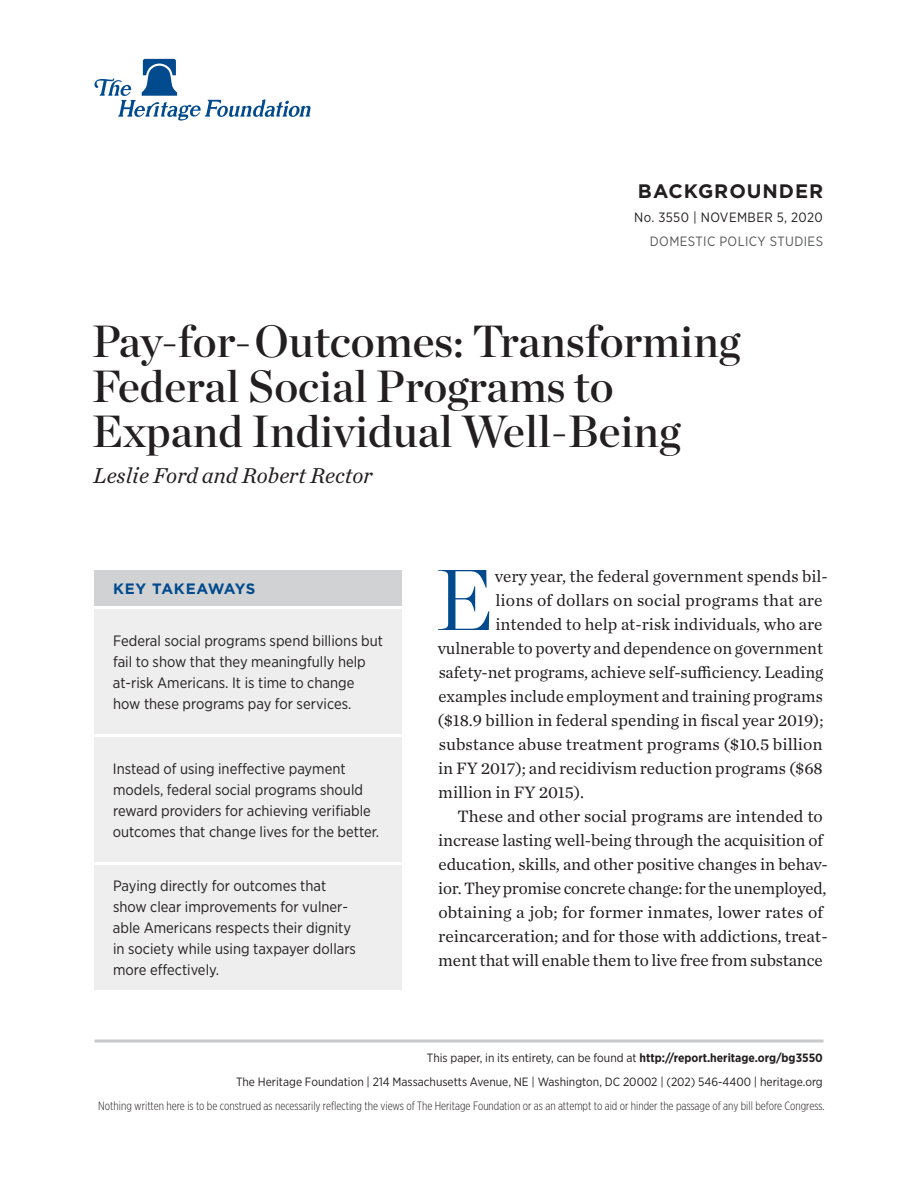
<style>
.page{position:relative;width:918px;height:1188px;background:#fff}
.page>*{position:absolute;margin:0;border:0;box-sizing:border-box;transform-origin:0 0}
.Body_Text___DROP_CAP{font:300 86.1px "Chronicle Display";color:#004a8d}
.Paper_Title{font:45px/45px "Chronicle Display Semi";color:#231f20}
.Byline{font:italic 22.5px "Chronicle Text G1";color:#231f20}
.t1{font:700 19.5px "Gotham";letter-spacing:.05em;color:#231f20}
.Body_Text___DROP_CAP-2{font:17.25px "Chronicle Text G1";color:#231f20}
.Body_Text{font:17.25px/24px "Chronicle Text G1";letter-spacing:-.01em;color:#231f20}
.Key_Takeaways{font:15px/21px "Gotham Narrow";color:#231f20}
.Key_Takeaways___HEAD{font:700 15px "Gotham";letter-spacing:.03em;color:#004a8d}
.t2{font:13.5px "Gotham Narrow";letter-spacing:.03em;color:#231f20}
.t3{font:13.5px "Gotham Narrow";letter-spacing:.03em;color:#57585a}
.t4{font:12px/24px "Gotham Narrow";color:#231f20;text-align:right}
.t5{font:300 12px "Gotham X Narrow";color:#231f20}
.s1{font-weight:700}
</style>
<div class="page">
<hr style="left:94px;top:1040px;width:730px;height:2px;background:#c7c8ca">
<svg style="left:94px;top:59px;width:216px;height:62px"></svg>
<div style="left:94px;top:609px;width:308px;height:125px;background:#eeeeef"></div>
<div style="left:94px;top:570px;width:308px;height:36px;background:#d1d2d4"></div>
<div style="left:94px;top:737px;width:308px;height:125px;background:#eeeeef"></div>
<div style="left:94px;top:865px;width:308px;height:125px;background:#eeeeef"></div>
<h3 class="t1" style="left:638px;top:178px;width:187px">BACKGROUNDER</h3>
<p class="t2" style="left:634px;top:209px;width:190px">No. 3550 | November 5, 2020</p>
<p class="t3" style="left:650px;top:233px;width:20px">DOME</p>
<p class="t3" style="left:688px;top:233px;width:137px">STIC POLICY STUDIES</p>
<p class="Paper_Title" style="left:92px;top:316px;width:650px">Pay-for-Outcomes: Transforming<br>Federal Social Programs to<br>Expand Individual Well-Being</p>
<p class="Byline" style="left:93px;top:458px;width:281px">Leslie Ford and Robert Rector</p>
<p class="Key_Takeaways___HEAD" style="left:113px;top:579px;width:144px">KEY TAKEAWAYS</p>
<p class="Key_Takeaways" style="left:113px;top:630px;width:272px">Federal social programs spend billions but fail to show that they meaningfully help at-risk Americans. It is time to change how these programs pay for services.</p>
<p class="Key_Takeaways" style="left:113px;top:758px;width:268px">Instead of using ineffective payment models, federal social programs should reward providers for achieving verifiable outcomes that change lives for the better.</p>
<p class="Key_Takeaways" style="left:113px;top:875px;width:245px">Paying directly for outcomes that show clear improvements for vulner&shy;able Americans respects their dignity in society while using taxpayer dollars more effectively.</p>
<p class="Body_Text___DROP_CAP" style="left:436px;top:534px;width:59px">E</p>
<p class="Body_Text___DROP_CAP-2" style="left:495px;top:563px;width:334px">very year, the federal government spends bil-</p>
<p class="Body_Text___DROP_CAP-2" style="left:495px;top:587px;width:329px">lions of dollars on social programs that are</p>
<p class="Body_Text___DROP_CAP-2" style="left:495px;top:611px;width:329px">intended to help at-risk individuals, who are</p>
<p class="Body_Text___DROP_CAP-2" style="left:438px;top:635px;width:387px">vulnerable to poverty and dependence on government</p>
<p class="Body_Text___DROP_CAP-2" style="left:439px;top:659px;width:386px">safety-net programs, achieve self-sufficiency. Leading</p>
<p class="Body_Text___DROP_CAP-2" style="left:438px;top:683px;width:386px">examples include employment and training programs</p>
<p class="Body_Text___DROP_CAP-2" style="left:437px;top:707px;width:388px">($18.9 billion in federal spending in fiscal year 2019);</p>
<p class="Body_Text___DROP_CAP-2" style="left:439px;top:731px;width:385px">substance abuse treatment programs ($10.5 billion</p>
<p class="Body_Text___DROP_CAP-2" style="left:438px;top:755px;width:386px">in FY 2017); and recidivism reduction programs ($68</p>
<p class="Body_Text___DROP_CAP-2" style="left:438px;top:779px;width:147px">million in FY 2015).</p>
<p class="Body_Text" style="left:438px;top:803px;width:391px;text-indent:19px">These and other social programs are intended to increase lasting well-being through the acquisition of education, skills, and other positive changes in behav&shy;ior. They promise concrete change: for the unemployed, obtaining a job; for former inmates, lower rates of reincarceration; and for those with addictions, treat&shy;ment that will enable them to live free from substance</p>
<p class="t4" style="left:236px;top:1046px;width:588px">This paper, in its entirety, can be found at <span class="s1">http://report.heritage.org/bg3550<br></span>The Heritage Foundation | 214 Massachusetts Avenue, NE | Washington, DC 20002 | (202) 546-4400 | heritage.org</p>
<p class="t5" style="left:98px;top:1099px;width:728px">Nothing written here is to be construed as necessarily reflecting the views of The Heritage Foundation or as an attempt to aid or hinder the passage of any bill before Congress.</p>
</div>
